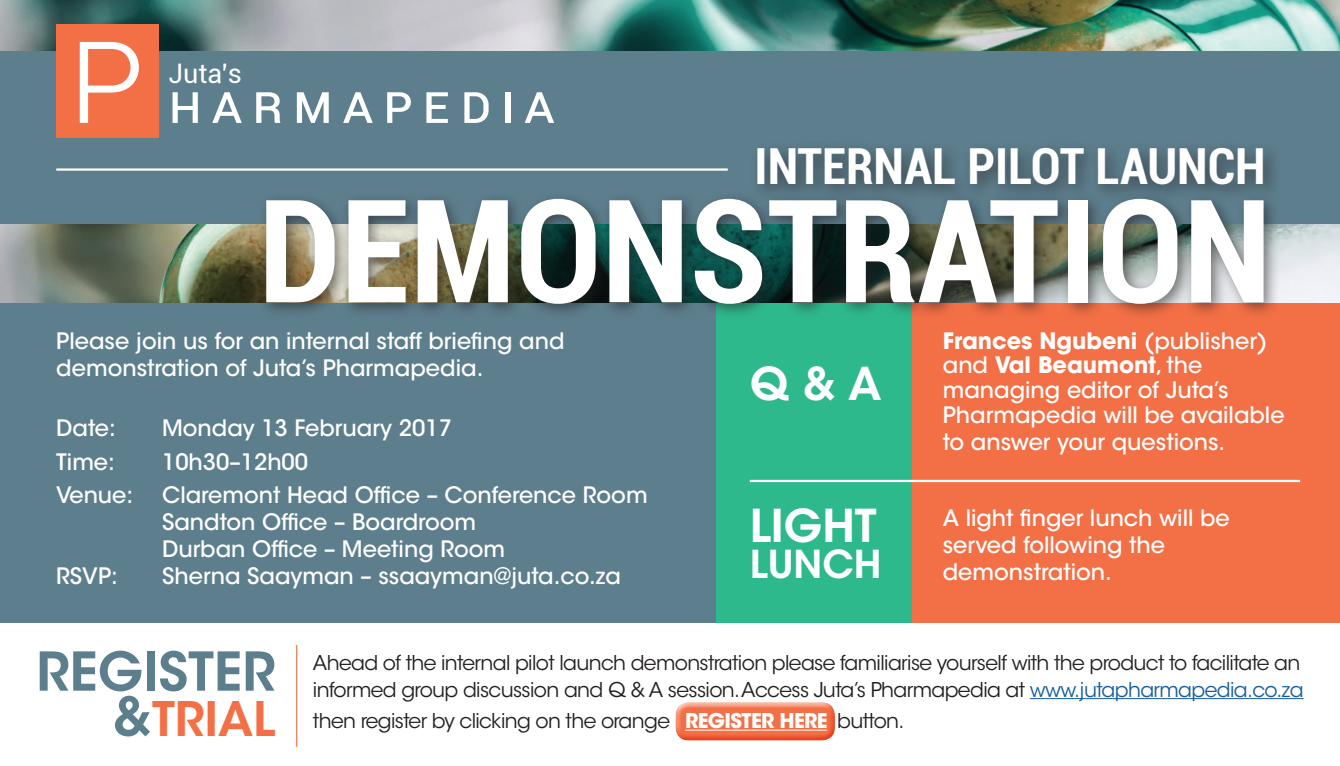
<style>
.page{position:relative;width:1340px;height:766px;background:#fff}
.page>*{position:absolute;margin:0;border:0;box-sizing:border-box;transform-origin:0 0}
.t1{font:700 condensed 143.55px "Roboto";color:#fff}
.t2{font:53.77px "Roboto";letter-spacing:.17em;color:#fff}
.t3{font:600 53.1px "ITC Avant Garde Std";color:#5d7e8d}
.t4{font:700 condensed 49.73px "Roboto";color:#fff}
.t5{font:600 47.25px "ITC Avant Garde Std";color:#f36f45}
.t6{font:600 45px "ITC Avant Garde Std";color:#fff}
.t7{font:600 38.25px "ITC Avant Garde Std";color:#fff}
.t8{font:27px "Roboto";color:#fff}
.t9{font:500 22.5px/27px "ITC Avant Garde Std";color:#fff}
.t10{font:700 22.5px "ITC Avant Garde Std";color:#fff}
.t11{font:20.25px/27px "ITC Avant Garde Std";letter-spacing:-.03em;color:#231f20}
.s1{font-weight:500}
.s2{font-size:53.1px;color:#5d7e8d}
.s3{color:#175d9e}
.s4{font-weight:700;color:#fff}
</style>
<div class="page">
<div style="left:673px;top:698px;width:162px;height:39px;background:#fff;opacity:.75"></div>
<div style="left:673px;top:704px;width:162px;height:37px;background:#f36f45;opacity:.75"></div>
<img style="left:0;top:0;width:1339px;height:303px">
<div style="left:0;top:51px;width:1339px;height:172px;background:#5d7e8d"></div>
<div style="left:56px;top:24px;width:102px;height:113px;background:#f36f45"></div>
<svg style="left:80px;top:42px;width:59px;height:81px"></svg>
<div style="left:0;top:303px;width:716px;height:319px;background:#5d7e8d"></div>
<div style="left:716px;top:303px;width:196px;height:319px;background:#2eb98c"></div>
<div style="left:912px;top:303px;width:427px;height:319px;background:#f36f45"></div>
<div style="left:258px;top:191px;width:1021px;height:129px;background:#231f20;opacity:.55"></div>
<div style="left:749px;top:140px;width:532px;height:63px;background:#231f20;opacity:.55"></div>
<hr style="left:1029px;top:698px;width:274px;height:1px;background:#175d9e">
<hr style="left:685px;top:729px;width:141px;height:1px;background:#fff">
<hr style="left:296px;top:644px;width:1px;height:102px;background:#f36f45">
<hr style="left:749px;top:479px;width:551px;height:3px;background:#fff">
<hr style="left:56px;top:168px;width:671px;height:3px;background:#fff">
<p class="t8" style="left:168px;top:54px;width:75px">Juta’s</p>
<p class="t2" style="left:168px;top:66px;width:388px">HARMAPEDIA</p>
<p class="t4" style="left:754px;top:132px;width:512px">INTERNAL PILOT LAUNCH</p>
<p class="t1" style="left:258px;top:150px;width:1014px">DEMONSTRATION</p>
<p class="t9" style="left:56px;top:327px;width:509px">Please join us for an internal staff briefing and</p>
<p class="t9" style="left:56px;top:354px;width:428px">demonstration of Juta’s Pharmapedia.</p>
<p class="t9" style="left:56px;top:414px;width:61px">Date:</p>
<p class="t9" style="left:162px;top:414px;width:291px">Monday 13 February 2017</p>
<p class="t9" style="left:56px;top:448px;width:60px">Time:</p>
<p class="t9" style="left:162px;top:448px;width:148px">10h30–12h00</p>
<p class="t9" style="left:56px;top:481px;width:78px">Venue:</p>
<p class="t9" style="left:162px;top:481px;width:487px">Claremont Head Office – Conference Room</p>
<p class="t9" style="left:162px;top:508px;width:315px">Sandton Office – Boardroom</p>
<p class="t9" style="left:162px;top:535px;width:344px">Durban Office – Meeting Room</p>
<p class="t9" style="left:56px;top:562px;width:63px">RSVP:</p>
<p class="t9" style="left:162px;top:562px;width:460px">Sherna Saayman – ssaayman@juta.co.za</p>
<p class="t6" style="left:749px;top:354px;width:133px">Q &amp; A</p>
<p class="t6" style="left:749px;top:497px;width:128px">LIGHT</p>
<p class="t7" style="left:749px;top:540px;width:133px">LUNCH</p>
<p class="t10" style="left:942px;top:325px;width:326px">Frances Ngubeni <span class="s1">(publisher)</span></p>
<p class="t10" style="left:942px;top:350px;width:261px"><span class="s1">and</span> Val Beaumont<span class="s1">, the</span></p>
<p class="t9" style="left:942px;top:376px;width:287px">managing editor of Juta’s</p>
<p class="t9" style="left:942px;top:401px;width:343px">Pharmapedia will be available</p>
<p class="t9" style="left:942px;top:428px;width:284px">to answer your questions.</p>
<p class="t9" style="left:942px;top:504px;width:288px">A light finger lunch will be served following the</p>
<p class="t9" style="left:942px;top:558px;width:171px">demonstration.</p>
<p class="t3" style="left:36px;top:637px;width:241px">REGISTER</p>
<p class="t5" style="left:112px;top:688px;width:165px"><span class="s2">&amp;</span>TRIAL</p>
<p class="t11" style="left:313px;top:648px;width:992px">Ahead of the internal pilot launch demonstration please familiarise yourself with the product to facilitate an informed group discussion and Q &amp; A session. Access Juta’s Pharmapedia at <span class="s3">www.jutapharmapedia.co.za</span></p>
<p class="t11" style="left:313px;top:707px;width:593px">then register by clicking on the orange <span class="s4">REGISTER HERE</span> button.</p>
</div>
